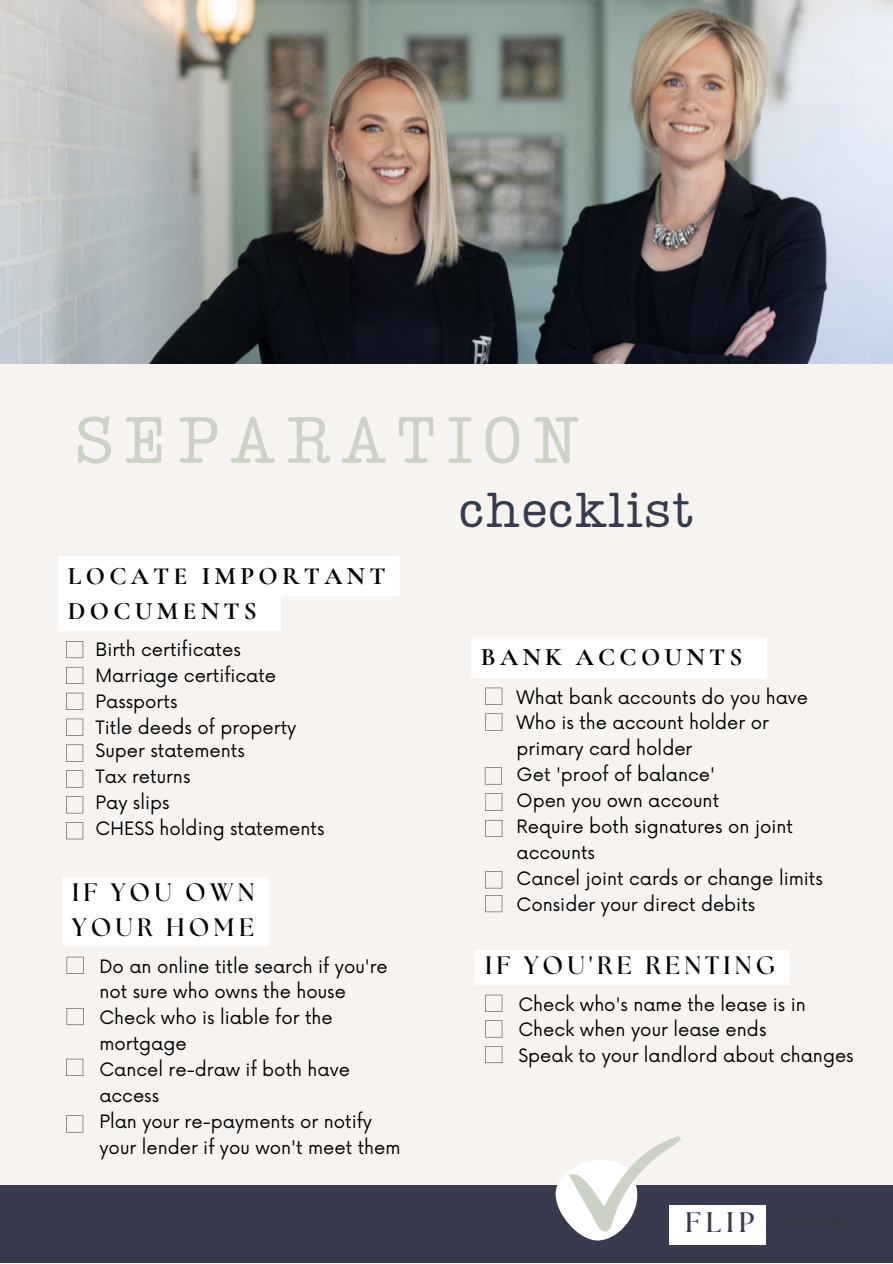
<style>
.page{position:relative;width:893px;height:1264px;background:#fff}
.page>*{position:absolute;margin:0;border:0;box-sizing:border-box;transform-origin:0 0}
.t1{font:66px "Lumios TW New";letter-spacing:.14em;color:#ccd2c4}
.t2{font:49.5px "Lumios TW New";color:#373b4d}
.t3{font:700 28.2px "The Seasons";color:#373b4d}
.t4{font:700 25.2px/34.8px "Cormorant Garamond";letter-spacing:.17em;color:#000}
.t5{font:700 25.2px/34.8px "The Seasons";letter-spacing:.17em;color:#000}
.t6{font:18px/25.8px "Now";color:#000}
</style>
<div class="page">
<div style="left:0;top:0;width:892px;height:1262px;background:#f6f3f0"></div>
<svg style="left:66px;top:718px;width:17px;height:17px"></svg>
<svg style="left:66px;top:641px;width:17px;height:17px"></svg>
<svg style="left:66px;top:667px;width:17px;height:17px"></svg>
<svg style="left:66px;top:692px;width:17px;height:18px"></svg>
<svg style="left:485px;top:820px;width:17px;height:17px"></svg>
<svg style="left:485px;top:871px;width:17px;height:17px"></svg>
<svg style="left:485px;top:895px;width:17px;height:17px"></svg>
<svg style="left:485px;top:687px;width:17px;height:17px"></svg>
<svg style="left:485px;top:713px;width:17px;height:17px"></svg>
<svg style="left:485px;top:767px;width:17px;height:17px"></svg>
<img style="left:0;top:0;width:892px;height:363px">
<div style="left:0;top:1185px;width:892px;height:77px;background:#373b4d"></div>
<hr style="left:783px;top:1220px;width:57px;height:2px;background:#393939">
<svg style="left:833px;top:1218px;width:9px;height:8px"></svg>
<svg style="left:555px;top:1136px;width:126px;height:104px"></svg>
<div style="left:471px;top:637px;width:295px;height:40px;background:#fff"></div>
<div style="left:669px;top:1204px;width:96px;height:40px;background:#fff"></div>
<svg style="left:58px;top:556px;width:341px;height:75px"></svg>
<svg style="left:66px;top:822px;width:17px;height:17px"></svg>
<svg style="left:66px;top:744px;width:17px;height:17px"></svg>
<svg style="left:66px;top:770px;width:17px;height:17px"></svg>
<svg style="left:66px;top:796px;width:17px;height:17px"></svg>
<svg style="left:485px;top:793px;width:17px;height:18px"></svg>
<svg style="left:67px;top:956px;width:17px;height:17px"></svg>
<svg style="left:67px;top:1008px;width:17px;height:17px"></svg>
<svg style="left:66px;top:1058px;width:17px;height:17px"></svg>
<svg style="left:66px;top:1115px;width:17px;height:17px"></svg>
<div style="left:62px;top:877px;width:207px;height:69px;background:#fff"></div>
<svg style="left:485px;top:994px;width:17px;height:17px"></svg>
<svg style="left:485px;top:1020px;width:17px;height:17px"></svg>
<svg style="left:485px;top:1046px;width:17px;height:17px"></svg>
<div style="left:475px;top:950px;width:314px;height:35px;background:#fff"></div>
<p class="t1" style="left:75px;top:395px;width:507px">SEPARATION</p>
<p class="t4" style="left:68px;top:558px;width:319px">LOCATE IMPORTANT<br>DOCUMENTS</p>
<p class="t6" style="left:96px;top:638px;width:147px">Birth certificates</p>
<p class="t6" style="left:96px;top:664px;width:182px">Marriage certificate</p>
<p class="t6" style="left:96px;top:689px;width:83px">Passports</p>
<p class="t6" style="left:96px;top:715px;width:202px">Title deeds of property</p>
<p class="t6" style="left:96px;top:739px;width:151px">Super statements</p>
<p class="t6" style="left:96px;top:764px;width:96px">Tax returns</p>
<p class="t6" style="left:96px;top:790px;width:75px">Pay slips</p>
<p class="t6" style="left:96px;top:816px;width:230px">CHESS holding statements</p>
<p class="t5" style="left:72px;top:876px;width:184px">IF YOU OWN<br>YOUR HOME</p>
<p class="t6" style="left:99px;top:954px;width:290px">Do an online title search if you're not sure who owns the house</p>
<p class="t6" style="left:99px;top:1005px;width:235px">Check who is liable for the mortgage</p>
<p class="t6" style="left:99px;top:1057px;width:252px">Cancel re-draw if both have access</p>
<p class="t6" style="left:99px;top:1109px;width:303px">Plan your re-payments or notify your lender if you won't meet them</p>
<p class="t2" style="left:458px;top:476px;width:236px">checklist</p>
<p class="t4" style="left:481px;top:639px;width:263px">BANK ACCOUNTS</p>
<p class="t6" style="left:516px;top:685px;width:293px">What bank accounts do you have</p>
<p class="t6" style="left:516px;top:711px;width:254px">Who is the account holder or primary card holder</p>
<p class="t6" style="left:516px;top:762px;width:200px">Get 'proof of balance'</p>
<p class="t6" style="left:516px;top:788px;width:204px">Open you own account</p>
<p class="t6" style="left:516px;top:814px;width:278px">Require both signatures on joint accounts</p>
<p class="t6" style="left:516px;top:866px;width:308px">Cancel joint cards or change limits</p>
<p class="t6" style="left:516px;top:892px;width:240px">Consider your direct debits</p>
<p class="t5" style="left:485px;top:949px;width:291px">IF YOU'RE RENTING</p>
<p class="t6" style="left:518px;top:992px;width:289px">Check who's name the lease is in</p>
<p class="t6" style="left:518px;top:1017px;width:249px">Check when your lease ends</p>
<p class="t6" style="left:518px;top:1043px;width:337px">Speak to your landlord about changes</p>
<p class="t3" style="left:685px;top:1209px;width:71px">FLIP</p>
</div>
